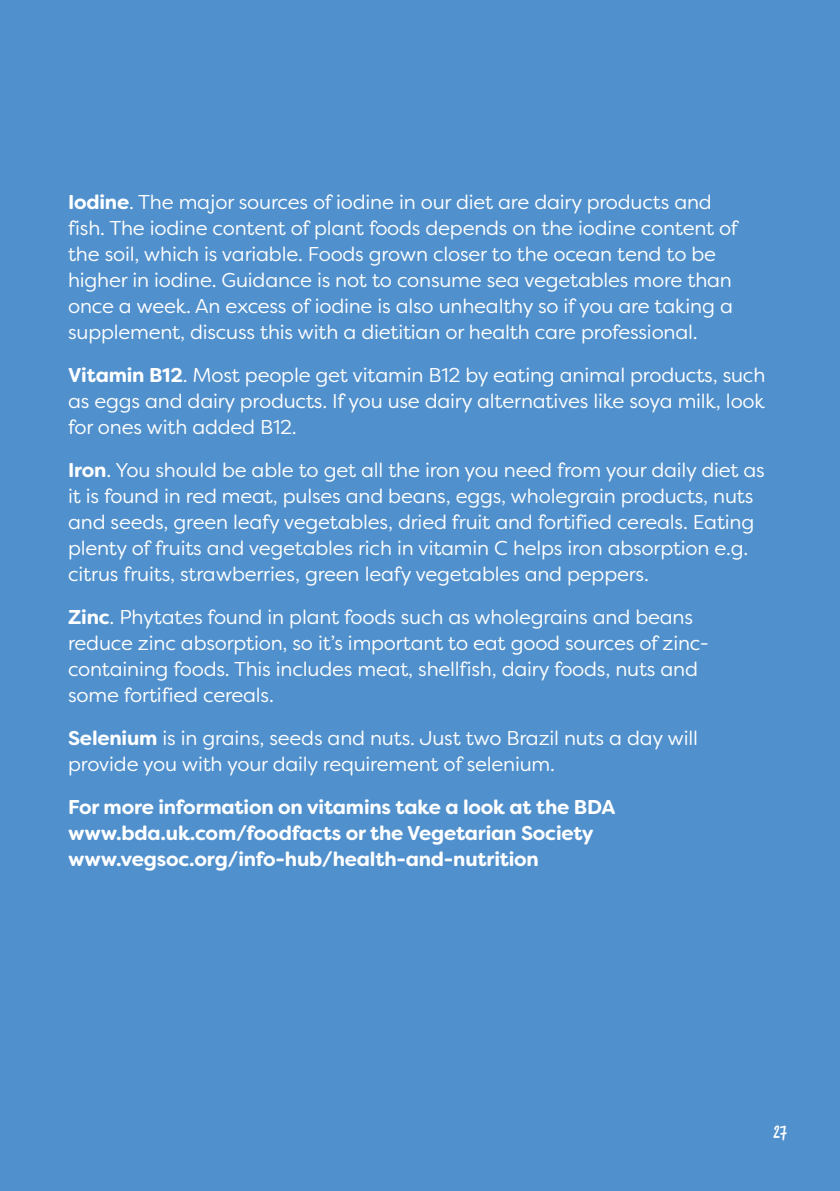
<style>
.page{position:relative;width:840px;height:1191px;background:#fff}
.page>*{position:absolute;margin:0;border:0;box-sizing:border-box;transform-origin:0 0}
.t1{font:20px/26px "Filson Soft";letter-spacing:-.01em;color:#fff}
.t2{font:700 20px/26px "Filson Soft";letter-spacing:-.01em;color:#fff}
.t3{font:20px "Verveine";color:#fff}
.s1{font-weight:700}
</style>
<div class="page">
<div style="left:0;top:0;width:839px;height:1191px;background:#5090cc"></div>
<p class="t1" style="left:68px;top:189px;width:671px"><span class="s1">Iodine</span>. The major sources of iodine in our diet are dairy products and fish. The iodine content of plant foods depends on the iodine content of the soil, which is variable. Foods grown closer to the ocean tend to be higher in iodine. Guidance is not to consume sea vegetables more than once a week. An excess of iodine is also unhealthy so if you are taking a supplement, discuss this with a dietitian or health care professional.</p>
<p class="t1" style="left:68px;top:362px;width:698px;text-align:justify"><span class="s1">Vitamin B12</span>. Most people get vitamin B12 by eating animal products, such as eggs and dairy products. If you use dairy alternatives like soya milk, look for ones with added B12.</p>
<p class="t1" style="left:68px;top:457px;width:698px"><span class="s1">Iron</span>. You should be able to get all the iron you need from your daily diet as it is found in red meat, pulses and beans, eggs, wholegrain products, nuts and seeds, green leafy vegetables, dried fruit and fortified cereals. Eating plenty of fruits and vegetables rich in vitamin C helps iron absorption e.g. citrus fruits, strawberries, green leafy vegetables and peppers.</p>
<p class="t1" style="left:68px;top:604px;width:642px"><span class="s1">Zinc</span>. Phytates found in plant foods such as wholegrains and beans reduce zinc absorption, so it’s important to eat good sources of zinc&shy;containing foods. This includes meat, shellfish, dairy foods, nuts and some fortified cereals.</p>
<p class="t1" style="left:68px;top:725px;width:631px"><span class="s1">Selenium</span> is in grains, seeds and nuts. Just two Brazil nuts a day will provide you with your daily requirement of selenium.</p>
<p class="t2" style="left:68px;top:794px;width:548px">For more information on vitamins take a look at the BDA www.bda.uk.com/foodfacts or the Vegetarian Society www.vegsoc.org/info-hub/health-and-nutrition</p>
<p class="t3" style="left:772px;top:1117px;width:16px">27</p>
</div>
